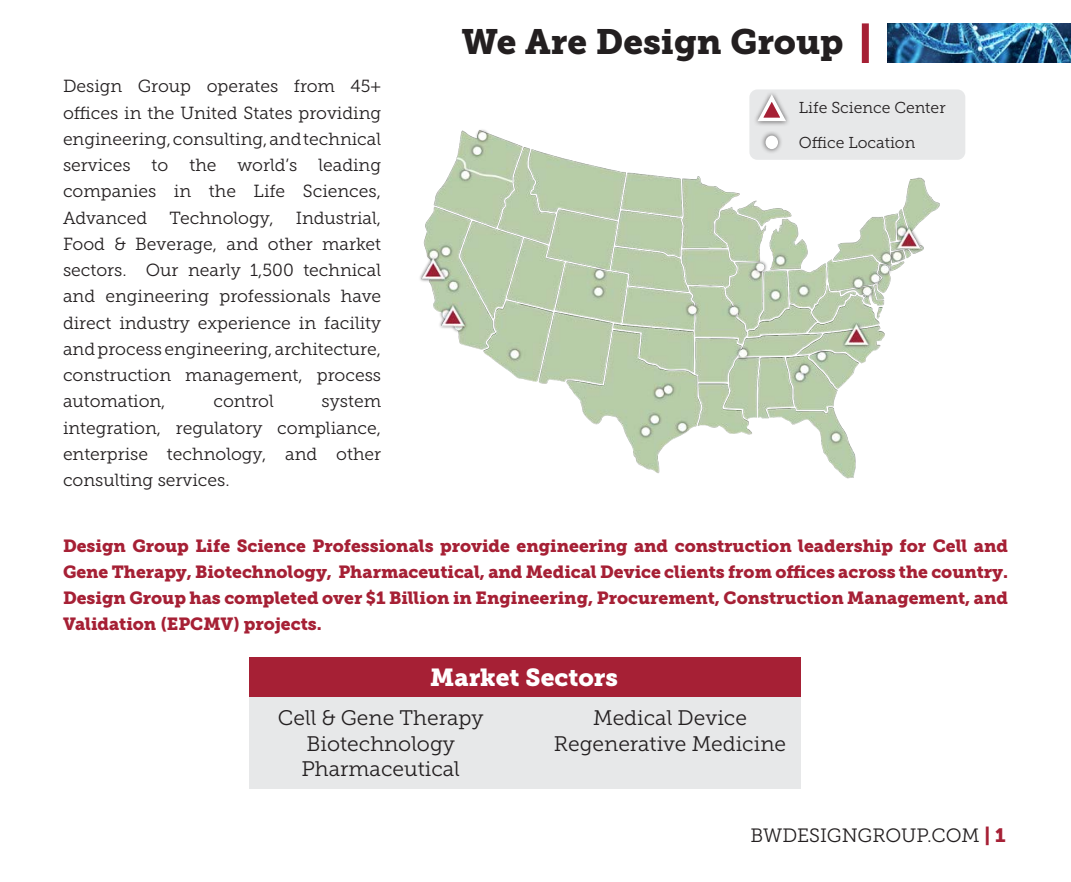
<style>
.page{position:relative;width:1071px;height:882px;background:#fff}
.page>*{position:absolute;margin:0;border:0;box-sizing:border-box;transform-origin:0 0}
.t1{font:35px "Museo Slab 900";color:#231f20}
.t2{font:24.5px "Museo Slab 900";color:#fff}
.t3{font:21px "Museo Slab 300";color:#231f20}
.t4{font:19.25px "Museo Slab 300";color:#231f20}
.t5{font:17.5px/26.2px "Museo Slab 300";color:#231f20;text-align:justify}
.t6{font:17.5px/26.2px "Museo Slab 900";color:#a62035;text-align:justify}
.t7{font:15.75px "Museo Slab 300";color:#231f20}
.s1{font-family:"Museo Slab 900";color:#a62035}
</style>
<div class="page">
<img style="left:420px;top:129px;width:520px;height:350px">
<div style="left:749px;top:89px;width:216px;height:71px;background:#e7e8e9;border-radius:8px"></div>
<div style="left:753px;top:90px;width:38px;height:36px;background:#231f20;opacity:.75"></div>
<svg style="left:755px;top:93px;width:34px;height:30px"></svg>
<div style="left:761px;top:131px;width:22px;height:24px;background:#231f20;opacity:.75"></div>
<div style="left:766px;top:136px;width:12px;height:13px;background:#fff;border-radius:50%"></div>
<div style="left:862px;top:23px;width:7px;height:40px;background:#a62035"></div>
<img style="left:887px;top:23px;width:184px;height:40px">
<div style="left:249px;top:657px;width:552px;height:40px;background:#a62035"></div>
<div style="left:249px;top:697px;width:552px;height:92px;background:#e7e8e9"></div>
<p class="t5" style="left:63px;top:73px;width:320px">Design Group operates from 45+ offices in the United States providing engineering, consulting, and technical services to the world’s leading companies in the Life Sciences, Advanced</p>
<p class="t5" style="left:63px;top:204px;width:320px;text-indent:233px">Industrial, Food &amp; Beverage, and other market sectors. Our nearly 1,500 technical and engineering professionals have direct industry experience in facility and process engineering, architecture, construction management, process automation,</p>
<p class="t5" style="left:169px;top:204px;width:106px">Technology,</p>
<p class="t5" style="left:213px;top:388px;width:62px">control</p>
<p class="t5" style="left:63px;top:388px;width:320px;text-indent:259px">system integration, regulatory compliance, enterprise technology, and other consulting services.</p>
<p class="t1" style="left:462px;top:21px;width:383px">We Are Design Group</p>
<p class="t7" style="left:799px;top:99px;width:148px">Life Science Center</p>
<p class="t7" style="left:799px;top:134px;width:118px">Office Location</p>
<p class="t6" style="left:63px;top:533px;width:947px">Design Group Life Science Professionals provide engineering and construction leadership for Cell and Gene Therapy, Biotechnology, Pharmaceutical, and Medical Device clients from offices across the country.<br>Design Group has completed over $1 Billion in Engineering, Procurement, Construction Management, and Validation (EPCMV) projects.</p>
<p class="t2" style="left:430px;top:664px;width:189px">Market Sectors</p>
<p class="t3" style="left:278px;top:707px;width:207px">Cell &amp; Gene Therapy</p>
<p class="t3" style="left:307px;top:732px;width:150px">Biotechnology</p>
<p class="t3" style="left:301px;top:757px;width:160px">Pharmaceutical</p>
<p class="t3" style="left:593px;top:707px;width:155px">Medical Device</p>
<p class="t3" style="left:554px;top:732px;width:234px">Regenerative Medicine</p>
<p class="t4" style="left:750px;top:825px;width:257px">BWDESIGNGROUP.COM <span class="s1">| 1</span></p>
</div>
